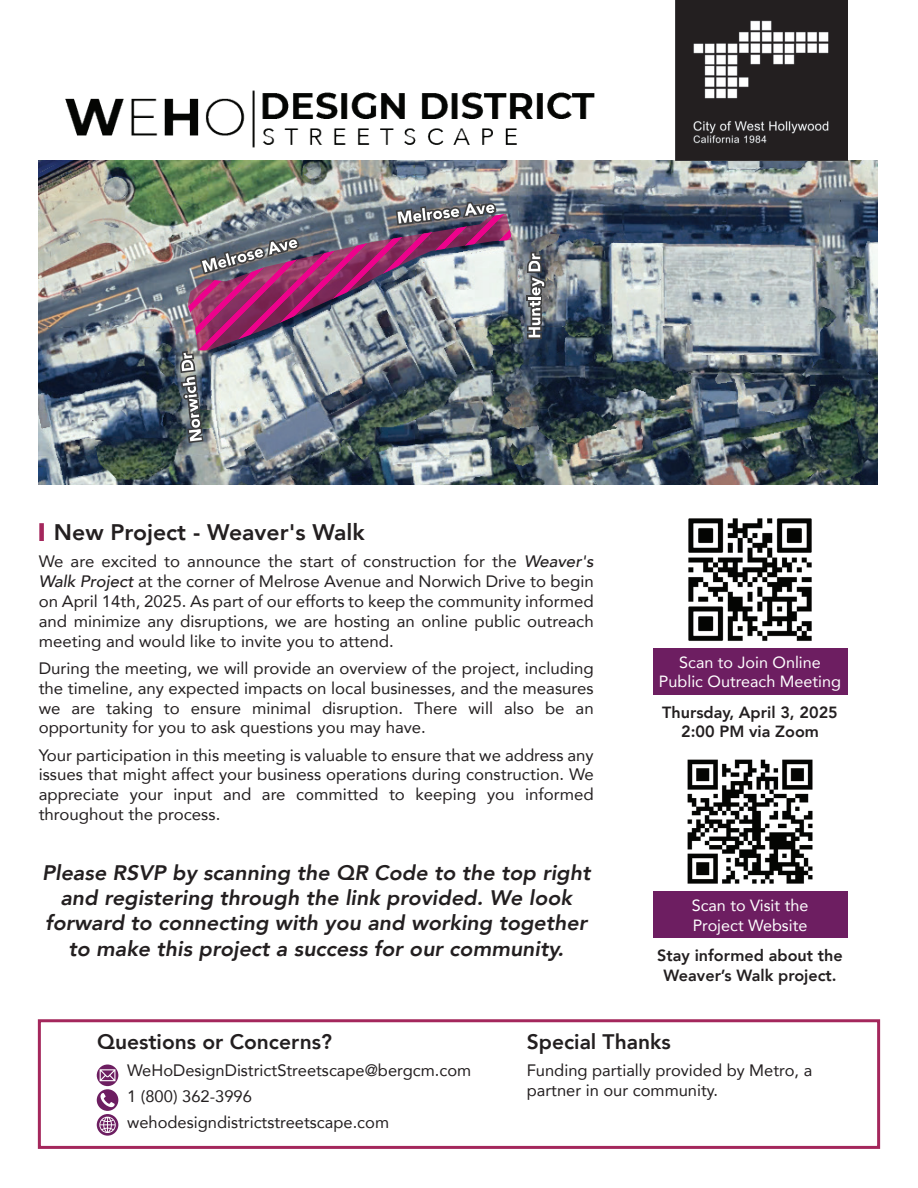
<style>
.page{position:relative;width:918px;height:1188px;background:#fff}
.page>*{position:absolute;margin:0;border:0;box-sizing:border-box;transform-origin:0 0}
.t1{font:800 22.5px "Avenir";color:#231f20}
.t2{font:italic 800 21px/25.2px "Avenir";color:#231f20;text-align:center}
.t3{font:800 21px "Avenir";color:#231f20}
.t4{font:16.5px/19.8px "Avenir";color:#231f20;text-align:justify}
.t5{font:800 16.2px/19.5px "Avenir";color:#231f20;text-align:center}
.t6{font:16.2px/19.5px "Avenir";color:#fff;text-align:center}
.s1{font-weight:500;font-style:italic}
</style>
<div class="page">
<img style="left:688px;top:518px;width:124px;height:123px">
<img style="left:680px;top:759px;width:140px;height:133px">
<div style="left:38px;top:1019px;width:842px;height:130px;border:3px solid #a4275c"></div>
<img style="left:65px;top:90px;width:530px;height:58px">
<img style="left:39px;top:160px;width:839px;height:325px">
<img style="left:676px;top:0;width:172px;height:161px">
<div style="left:653px;top:648px;width:194px;height:46px;background:#6d1e61"></div>
<div style="left:653px;top:892px;width:194px;height:46px;background:#6d1e61"></div>
<svg style="left:97px;top:1065px;width:21px;height:21px"></svg>
<div style="left:97px;top:1089px;width:21px;height:22px;background:#6d1e61;border-radius:50%"></div>
<svg style="left:97px;top:1114px;width:21px;height:22px"></svg>
<svg style="left:100px;top:1093px;width:15px;height:14px"></svg>
<svg style="left:100px;top:1069px;width:15px;height:12px"></svg>
<svg style="left:99px;top:1117px;width:17px;height:16px"></svg>
<img style="left:188px;top:214px;width:324px;height:136px">
<svg style="left:180px;top:351px;width:24px;height:92px;background:#7b8185"></svg>
<svg style="left:200px;top:238px;width:100px;height:36px;background:#7d7281"></svg>
<div style="left:526px;top:295px;width:16px;height:6px;background:#3e3e3f"></div>
<svg style="left:527px;top:252px;width:19px;height:87px"></svg>
<svg style="left:396px;top:202px;width:101px;height:23px;background:#7d7984"></svg>
<div style="left:39px;top:523px;width:5px;height:18px;background:#a4275c"></div>
<h1 class="t1" style="left:54px;top:515px;width:312px">New Project - Weaver's Walk</h1>
<p class="t4" style="left:39px;top:551px;width:557px">We are excited to announce the start of construction for the <span class="s1">Weaver's Walk Project</span> at the corner of Melrose Avenue and Norwich Drive to begin on April 14th, 2025. As part of our efforts to keep the community informed and minimize any disruptions, we are hosting an online public outreach meeting and would like to invite you to attend.</p>
<p class="t4" style="left:39px;top:658px;width:557px">During the meeting, we will provide an overview of the project, including the timeline, any expected impacts on local businesses, and the measures we are taking to ensure minimal disruption. There will also be an opportunity for you to ask questions you may have.</p>
<p class="t4" style="left:39px;top:745px;width:557px">Your participation in this meeting is valuable to ensure that we address any issues that might affect your business operations during construction. We appreciate your input and are committed to keeping you informed throughout the process.</p>
<p class="t2" style="left:42px;top:860px;width:550px">Please RSVP by scanning the QR Code to the top right and registering through the link provided. We look forward to connecting with you and working together to make this project a success for our community.</p>
<p class="t6" style="left:659px;top:652px;width:184px">Scan to Join Online<br>Public Outreach Meeting</p>
<p class="t5" style="left:662px;top:703px;width:177px">Thursday, April 3, 2025<br>2:00 PM via Zoom</p>
<p class="t6" style="left:692px;top:895px;width:118px;text-align:left">Scan to Visit the<br>Project Website</p>
<p class="t5" style="left:657px;top:946px;width:187px">Stay informed about the<br>Weaver’s Walk project.</p>
<p class="t3" style="left:97px;top:1025px;width:236px">Questions or Concerns?</p>
<p class="t4" style="left:127px;top:1057px;width:346px;line-height:25.8px;text-align:left">WeHoDesignDistrictStreetscape@bergcm.com<br>1 (800) 362-3996 wehodesigndistrictstreetscape.com</p>
<p class="t3" style="left:527px;top:1025px;width:145px">Special Thanks</p>
<p class="t4" style="left:527px;top:1060px;width:287px">Funding partially provided by Metro, a partner in our community.</p>
</div>
